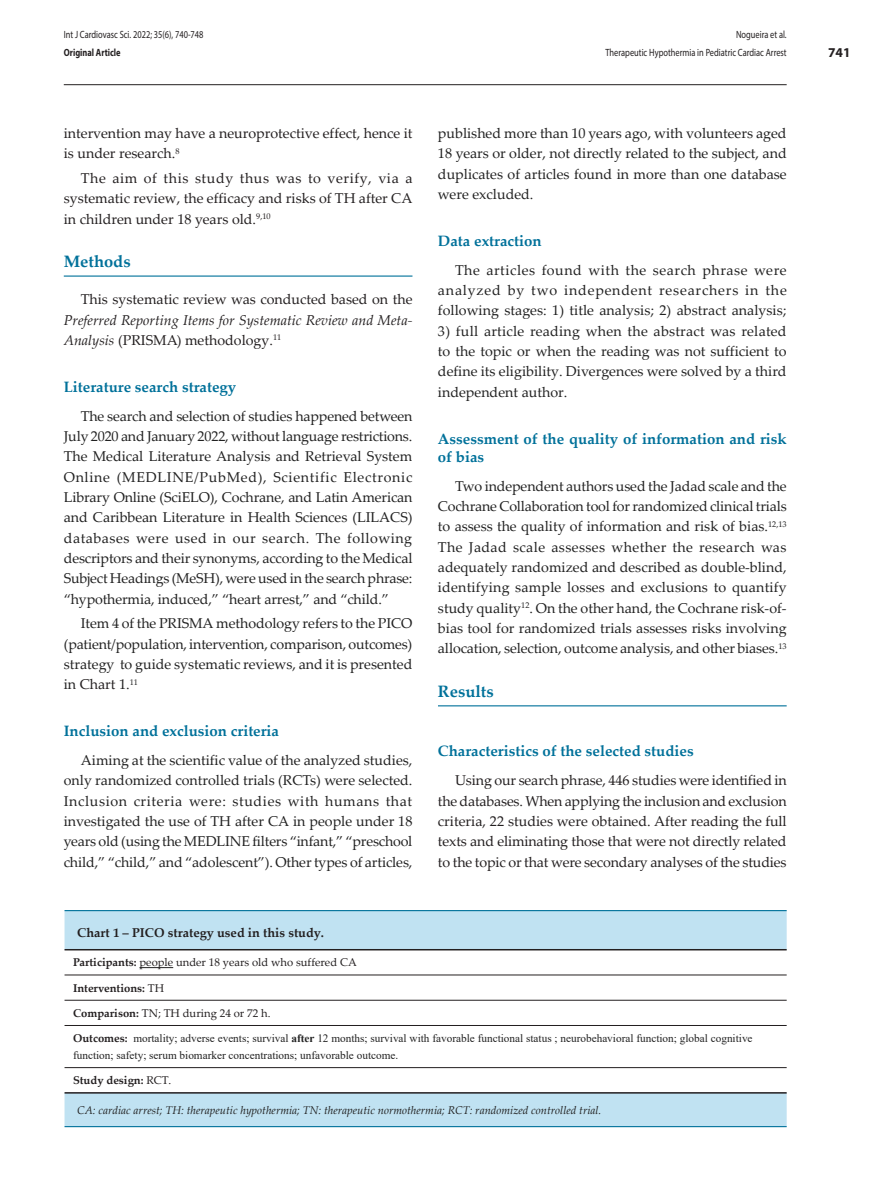
<style>
.page{position:relative;width:893px;height:1191px;background:#fff}
.page>*{position:absolute;margin:0;border:0;box-sizing:border-box;transform-origin:0 0}
._1_-_Titulo-materia{font:700 16.5px "Palatino Linotype";color:#00719a}
._2_-_Sub-titulo{font:700 15px/18.1px "Palatino Linotype";color:#00719a}
._4_-_Texto-Basico{font:14.25px/20.2px "Palatino Linotype";color:#212121;text-align:justify}
._4_-_Texto-Basico-2{font:14.25px/20.2px "Palatino Linotype";color:#231f20;text-align:justify}
.t1{font:700 13.5px "Myriad Pro";color:#231f20}
._1_-_Titulo-Tabela{font:700 12.75px "Palatino Linotype";color:#231f20}
._3_-_Corpo-tabela{font:11.25px/16.8px "Times New Roman";color:#212121}
._4_-_Legenda{font:italic 11.25px "Palatino Linotype";color:#212121}
._3_-_Corpo-tabela-2{font:11.25px "Palatino Linotype";color:#231f20}
._3_-_Corpo-tabela-3{font:700 11.25px "Palatino Linotype";color:#231f20}
.t2{font:10.5px "Myriad Pro";color:#231f20;scale:.8 1}
.t3{font:700 10.5px "Myriad Pro";color:#231f20;scale:.8 1}
.s1{font-style:italic}
.s2{color:#231f20}
.s3{font-weight:700}
.s4{font-weight:400}
.s5{font-family:"Palatino Linotype";font-weight:700;color:#231f20}
</style>
<div class="page">
<hr style="left:438px;top:705px;width:349px;height:1px;background:#00719a">
<hr style="left:64px;top:275px;width:348px;height:2px;background:#00719a">
<svg style="left:65px;top:911px;width:722px;height:215px"></svg>
<hr style="left:65px;top:974px;width:722px;height:1px;background:#231f20">
<hr style="left:65px;top:1000px;width:722px;height:1px;background:#231f20">
<hr style="left:65px;top:1025px;width:722px;height:1px;background:#231f20">
<hr style="left:65px;top:1067px;width:722px;height:1px;background:#231f20">
<hr style="left:65px;top:910px;width:722px;height:1px;background:#00719a">
<hr style="left:65px;top:949px;width:722px;height:1px;background:#231f20">
<hr style="left:65px;top:1092px;width:722px;height:1px;background:#231f20">
<hr style="left:65px;top:1126px;width:722px;height:1px;background:#00719a">
<hr style="left:140px;top:967px;width:33px;height:1px;background:#212121">
<hr style="left:64px;top:84px;width:723px;height:1px;background:#231f20">
<p class="t2" style="left:64px;top:28px;width:176px">Int J Cardiovasc Sci. 2022; 35(6), 740-748</p>
<p class="t2" style="left:736px;top:28px;width:65px">Nogueira et al.</p>
<p class="t3" style="left:64px;top:45px;width:73px">Original Article</p>
<p class="t2" style="left:605px;top:46px;width:228px">Therapeutic Hypothermia in Pediatric Cardiac Arrest</p>
<p class="_4_-_Texto-Basico-2" style="left:64px;top:122px;width:350px">intervention may have a neuroprotective effect, hence it is under research.<sup>8</sup></p>
<p class="_4_-_Texto-Basico-2" style="left:64px;top:167px;width:350px;text-indent:17px">The aim of this study thus was to verify, via a systematic review, the efficacy and risks of TH after CA in children under 18 years old.<sup>9,10</sup></p>
<p class="_1_-_Titulo-materia" style="left:64px;top:250px;width:68px">Methods</p>
<p class="_4_-_Texto-Basico-2" style="left:64px;top:289px;width:350px;text-indent:17px">This systematic review was conducted based on the <span class="s1">Preferred Reporting Items for Systematic Review and Meta-Analysis</span> (PRISMA) methodology.<sup>11</sup></p>
<p class="_2_-_Sub-titulo" style="left:64px;top:377px;width:174px">Literature search strategy</p>
<p class="_4_-_Texto-Basico" style="left:64px;top:405px;width:350px;text-indent:17px">The search and selection of studies happened between July 2020 and January 2022, without language restrictions.<br>The Medical Literature Analysis and Retrieval System Online (MEDLINE/PubMed), Scientific Electronic Library Online (SciELO), Cochrane, and Latin American and Caribbean Literature in Health Sciences (LILACS) databases were used in our search. The following descriptors and their synonyms, according to the Medical Subject Headings (MeSH), were used in the search phrase: “hypothermia, induced,” “heart arrest,” and “child.”</p>
<p class="_4_-_Texto-Basico" style="left:64px;top:613px;width:350px;text-indent:17px">Item 4 of the PRISMA methodology refers to the PICO (patient/population, intervention, comparison, outcomes) strategy to guide systematic reviews, and it is presented in <span class="s2">Chart</span> 1.<sup>11</sup></p>
<p class="_2_-_Sub-titulo" style="left:64px;top:721px;width:217px">Inclusion and exclusion criteria</p>
<p class="_4_-_Texto-Basico" style="left:64px;top:749px;width:350px;text-indent:17px">Aiming at the scientific value of the analyzed studies, only randomized controlled trials (RCTs) were selected.<br>Inclusion criteria were: studies with humans that investigated the use of TH after CA in people under 18 years old (using the MEDLINE filters “infant,” “preschool child,” “child,” and “adolescent”). Other types of articles,</p>
<p class="_4_-_Texto-Basico" style="left:438px;top:122px;width:350px">published more than 10 years ago, with volunteers aged 18 years or older, not directly related to the subject, and duplicates of articles found in more than one database were excluded.</p>
<p class="_2_-_Sub-titulo" style="left:438px;top:231px;width:105px">Data extraction</p>
<p class="_4_-_Texto-Basico" style="left:438px;top:259px;width:350px;text-indent:17px">The articles found with the search phrase were analyzed by two independent researchers in the following stages: 1) title analysis; 2) abstract analysis;</p>
<p class="_4_-_Texto-Basico" style="left:438px;top:320px;width:350px">3) full article reading when the abstract was related to the topic or when the reading was not sufficient to define its eligibility. Divergences were solved by a third independent author.</p>
<p class="_2_-_Sub-titulo" style="left:438px;top:429px;width:350px">Assessment of the quality of information and risk of bias</p>
<p class="_4_-_Texto-Basico" style="left:438px;top:475px;width:350px;text-indent:17px">Two independent authors used the Jadad scale and the Cochrane Collaboration tool for randomized clinical trials to assess the quality of information and risk of bias.<sup>12,13<br></sup>The Jadad scale assesses whether the research was adequately randomized and described as double-blind, identifying sample losses and exclusions to quantify study quality<sup>12</sup>. On the other hand, the Cochrane risk-of&shy;bias tool for randomized trials assesses risks involving allocation, selection, outcome analysis, and other biases.<sup>13</sup></p>
<p class="_1_-_Titulo-materia" style="left:438px;top:679px;width:57px">Results</p>
<p class="_2_-_Sub-titulo" style="left:438px;top:741px;width:257px">Characteristics of the selected studies</p>
<p class="_4_-_Texto-Basico-2" style="left:438px;top:769px;width:350px;text-indent:17px">Using our search phrase, 446 studies were identified in the databases. When applying the inclusion and exclusion criteria, 22 studies were obtained. After reading the full texts and eliminating those that were not directly related to the topic or that were secondary analyses of the studies</p>
<p class="_1_-_Titulo-Tabela" style="left:77px;top:923px;width:248px">Chart 1 – PICO strategy used in this study.</p>
<p class="_3_-_Corpo-tabela-2" style="left:73px;top:954px;width:285px"><span class="s3">Participants:</span> people under 18 years old who suffered CA</p>
<p class="_3_-_Corpo-tabela-3" style="left:73px;top:980px;width:93px">Interventions: <span class="s4">TH</span></p>
<p class="_3_-_Corpo-tabela-2" style="left:73px;top:1005px;width:199px"><span class="s3">Comparison:</span> TN; TH during 24 or 72 h.</p>
<p class="_3_-_Corpo-tabela" style="left:73px;top:1029px;width:681px"><span class="s5">Outcomes:</span> mortality; adverse events; survival <span class="s3">after</span> 12 months; survival with favorable functional status ; neurobehavioral function; global cognitive function; safety; serum biomarker concentrations; unfavorable outcome.</p>
<p class="_3_-_Corpo-tabela-3" style="left:73px;top:1072px;width:100px">Study design: <span class="s4">RCT.</span></p>
<p class="_4_-_Legenda" style="left:77px;top:1102px;width:526px">CA: cardiac arrest; TH: therapeutic hypothermia; TN: therapeutic normothermia; RCT: randomized controlled trial.</p>
<p class="t1" style="left:828px;top:44px;width:24px">741</p>
</div>
